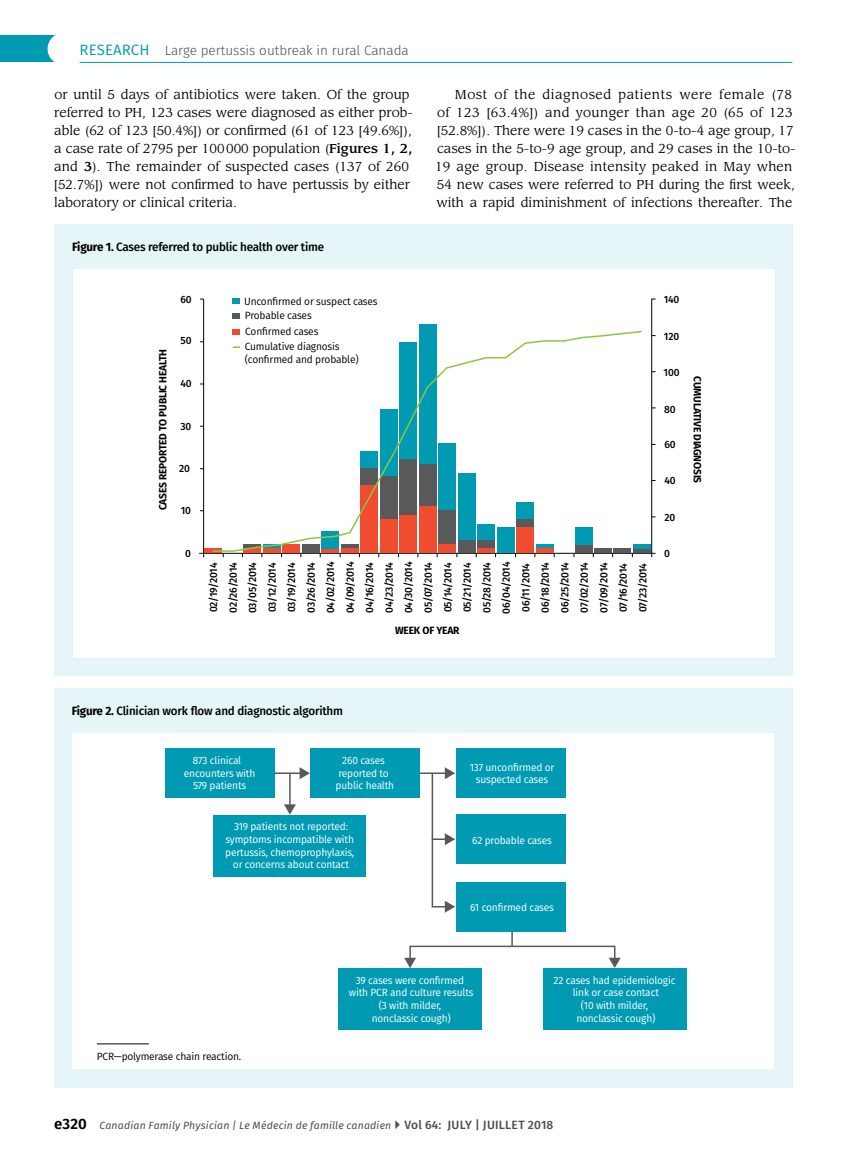
<style>
.page{position:relative;width:851px;height:1161px;background:#fff}
.page>*{position:absolute;margin:0;border:0;box-sizing:border-box;transform-origin:0 0}
.t1{font:300 13.5px "Fira Sans";color:#4d4d4f}
.t2{font:12.75px/18px "Leawood Std";color:#000}
.t3{font:500 12px "Fira Sans";letter-spacing:-.015em;color:#000}
.t4{font:10.5px/12.6px "Fira Sans";letter-spacing:-.015em;color:#fff;text-align:center}
.t5{font:500 10.5px/19.5px "Fira Sans";letter-spacing:-.015em;color:#000}
.t6{font:10.5px/14.7px "Fira Sans";letter-spacing:-.015em;color:#000}
.t7{font:italic 10.5px "Fira Sans";letter-spacing:.015em;color:#4d4d4f}
.t8{font:700 10.5px "Fira Sans";letter-spacing:-.015em;color:#000}
.s1{font-weight:400;font-size:15px;color:#009bb3}
.s2{font-weight:500}
.s3{font-weight:700}
.s4{font-weight:600;font-style:normal;font-size:15px;color:#000}
.s5{font-weight:500;font-style:normal;font-size:12px}
</style>
<div class="page">
<div style="left:0;top:35px;width:55px;height:27px;background:#009bb3"></div>
<div style="left:48px;top:33px;width:32px;height:32px;background:#fff;border-radius:50%"></div>
<hr style="left:80px;top:62px;width:712px;height:1px;background:#009bb3">
<div style="left:54px;top:224px;width:738px;height:452px;background:#e6f5f7"></div>
<div style="left:73px;top:269px;width:701px;height:388px;background:#fff"></div>
<hr style="left:203px;top:299px;width:1px;height:254px;background:#000">
<hr style="left:651px;top:299px;width:1px;height:254px;background:#000">
<hr style="left:203px;top:553px;width:449px;height:1px;background:#000">
<div style="left:232px;top:298px;width:8px;height:6px;background:#009bb3"></div>
<div style="left:232px;top:313px;width:8px;height:6px;background:#58595b"></div>
<div style="left:232px;top:329px;width:8px;height:6px;background:#f04c2f"></div>
<div style="left:419px;top:324px;width:17px;height:141px;background:#009bb3"></div>
<hr style="left:633px;top:549px;width:17px;height:4px;background:#58595b">
<hr style="left:633px;top:545px;width:17px;height:4px;background:#009bb3">
<hr style="left:204px;top:549px;width:18px;height:4px;background:#f04c2f">
<svg style="left:211px;top:330px;width:432px;height:223px"></svg>
<svg style="left:233px;top:346px;width:7px;height:2px"></svg>
<div style="left:54px;top:688px;width:738px;height:400px;background:#e6f5f7"></div>
<div style="left:72px;top:734px;width:702px;height:335px;background:#fff"></div>
<div style="left:165px;top:749px;width:109px;height:49px;background:#009bb3"></div>
<div style="left:214px;top:815px;width:152px;height:62px;background:#009bb3"></div>
<div style="left:310px;top:749px;width:110px;height:49px;background:#009bb3"></div>
<div style="left:455px;top:749px;width:110px;height:49px;background:#009bb3"></div>
<div style="left:455px;top:815px;width:110px;height:49px;background:#009bb3"></div>
<div style="left:455px;top:882px;width:110px;height:49px;background:#009bb3"></div>
<div style="left:338px;top:968px;width:144px;height:62px;background:#009bb3"></div>
<div style="left:543px;top:968px;width:143px;height:62px;background:#009bb3"></div>
<hr style="left:274px;top:772px;width:27px;height:2px;background:#58595b">
<svg style="left:299px;top:767px;width:11px;height:12px"></svg>
<hr style="left:289px;top:773px;width:2px;height:33px;background:#58595b">
<svg style="left:284px;top:804px;width:12px;height:11px"></svg>
<hr style="left:420px;top:772px;width:26px;height:2px;background:#58595b">
<svg style="left:445px;top:767px;width:10px;height:12px"></svg>
<svg style="left:433px;top:833px;width:22px;height:12px"></svg>
<svg style="left:432px;top:901px;width:23px;height:12px"></svg>
<hr style="left:431px;top:773px;width:2px;height:134px;background:#58595b">
<svg style="left:511px;top:931px;width:2px;height:15px"></svg>
<div style="left:409px;top:946px;width:206px;height:14px;border:2px solid #58595b"></div>
<svg style="left:404px;top:958px;width:12px;height:10px"></svg>
<svg style="left:608px;top:958px;width:12px;height:10px"></svg>
<hr style="left:97px;top:1044px;width:52px;height:1px;background:#000">
<p class="t1" style="left:80px;top:40px;width:331px"><span class="s1">RESEARCH</span> Large pertussis outbreak in rural Canada</p>
<p class="t2" style="left:54px;top:86px;width:361px">or until 5 days of antibiotics were taken. Of the group referred to PH, 123 cases were diagnosed as either prob&shy;able (62 of 123 [50.4%]) or confirmed (61 of 123 [49.6%]), a case rate of 2795 per 100000 population (<span class="s2">Figures 1, 2, </span>and <span class="s2">3</span>). The remainder of suspected cases (137 of 260 [52.7%]) were not confirmed to have pertussis by either laboratory or clinical criteria.</p>
<p class="t2" style="left:435px;top:86px;width:362px;text-indent:20px">Most of the diagnosed patients were female (78 of 123 [63.4%]) and younger than age 20 (65 of 123 [52.8%]). There were 19 cases in the 0-to-4 age group, 17 cases in the 5-to-9 age group, and 29 cases in the 10-to-19 age group. Disease intensity peaked in May when 54 new cases were referred to PH during the first week, with a rapid diminishment of infections thereafter. The</p>
<p class="t3" style="left:72px;top:237px;width:254px"><span class="s3">Figure 1.</span> Cases referred to public health over time</p>
<p class="t8" style="left:154px;top:510px;width:163px;rotate:-90deg">CASES REPORTED TO PUBLIC HEALTH</p>
<p class="t5" style="left:180px;top:289px;width:13px">60</p>
<p class="t5" style="left:180px;top:330px;width:12px">50</p>
<p class="t5" style="left:180px;top:373px;width:13px">40</p>
<p class="t5" style="left:180px;top:416px;width:12px">30</p>
<p class="t5" style="left:179px;top:458px;width:12px">20</p>
<p class="t5" style="left:181px;top:500px;width:12px">10</p>
<p class="t5" style="left:185px;top:543px;width:7px">0</p>
<p class="t6" style="left:244px;top:294px;width:135px">Unconfirmed or suspect cases<br>Probable cases</p>
<p class="t6" style="left:245px;top:340px;width:115px;line-height:12.6px">Cumulative diagnosis (confirmed and probable)</p>
<p class="t6" style="left:245px;top:324px;width:75px">Confirmed cases</p>
<p class="t5" style="left:203px;top:614px;width:53px;rotate:-90deg">02/19/2014<br>02/26/2014<br>03/05/2014<br>03/12/2014<br>03/19/2014<br>03/26/2014<br>04/02/2014<br>04/09/2014<br>04/16/2014<br>04/23/2014<br>04/30/2014<br>05/07/2014<br>05/14/2014<br>05/21/2014<br>05/28/2014<br>06/04/2014<br>06/11/2014<br>06/18/2014<br>06/25/2014<br>07/02/2014<br>07/09/2014<br>07/16/2014<br>07/23/2014</p>
<p class="t8" style="left:395px;top:621px;width:66px">WEEK OF YEAR</p>
<p class="t5" style="left:663px;top:289px;width:17px">140</p>
<p class="t5" style="left:664px;top:326px;width:17px">120</p>
<p class="t5" style="left:663px;top:362px;width:17px">100</p>
<p class="t5" style="left:664px;top:399px;width:13px">80</p>
<p class="t5" style="left:664px;top:434px;width:13px">60</p>
<p class="t5" style="left:664px;top:470px;width:13px">40</p>
<p class="t5" style="left:664px;top:507px;width:12px">20</p>
<p class="t5" style="left:664px;top:543px;width:7px">0</p>
<p class="t8" style="left:706px;top:376px;width:109px;rotate:90deg">CUMULATIVE DIAGNOSIS</p>
<p class="t3" style="left:72px;top:702px;width:273px"><span class="s3">Figure 2.</span> Clinician work flow and diagnostic algorithm</p>
<p class="t4" style="left:184px;top:754px;width:73px">873 clinical encounters with<br>579 patients</p>
<p class="t4" style="left:335px;top:754px;width:60px">260 cases reported to public health</p>
<p class="t4" style="left:469px;top:760px;width:86px">137 unconfirmed or suspected cases</p>
<p class="t4" style="left:225px;top:820px;width:131px">319 patients not reported: symptoms incompatible with pertussis, chemoprophylaxis, or concerns about contact</p>
<p class="t4" style="left:472px;top:834px;width:81px">62 probable cases</p>
<p class="t4" style="left:470px;top:900px;width:85px">61 confirmed cases</p>
<p class="t6" style="left:97px;top:1049px;width:146px">PCR—polymerase chain reaction.</p>
<p class="t4" style="left:349px;top:974px;width:126px">39 cases were confirmed with PCR and culture results (3 with milder,<br>nonclassic cough)</p>
<p class="t4" style="left:553px;top:974px;width:123px">22 cases had epidemiologic link or case contact<br>(10 with milder,<br>nonclassic cough)</p>
<p class="t7" style="left:54px;top:1117px;width:501px"><span class="s4">e320</span> Canadian Family Physician | Le Médecin de famille canadien <span class="s5">Vol 64: JULY | JUILLET 2018</span></p>
</div>
